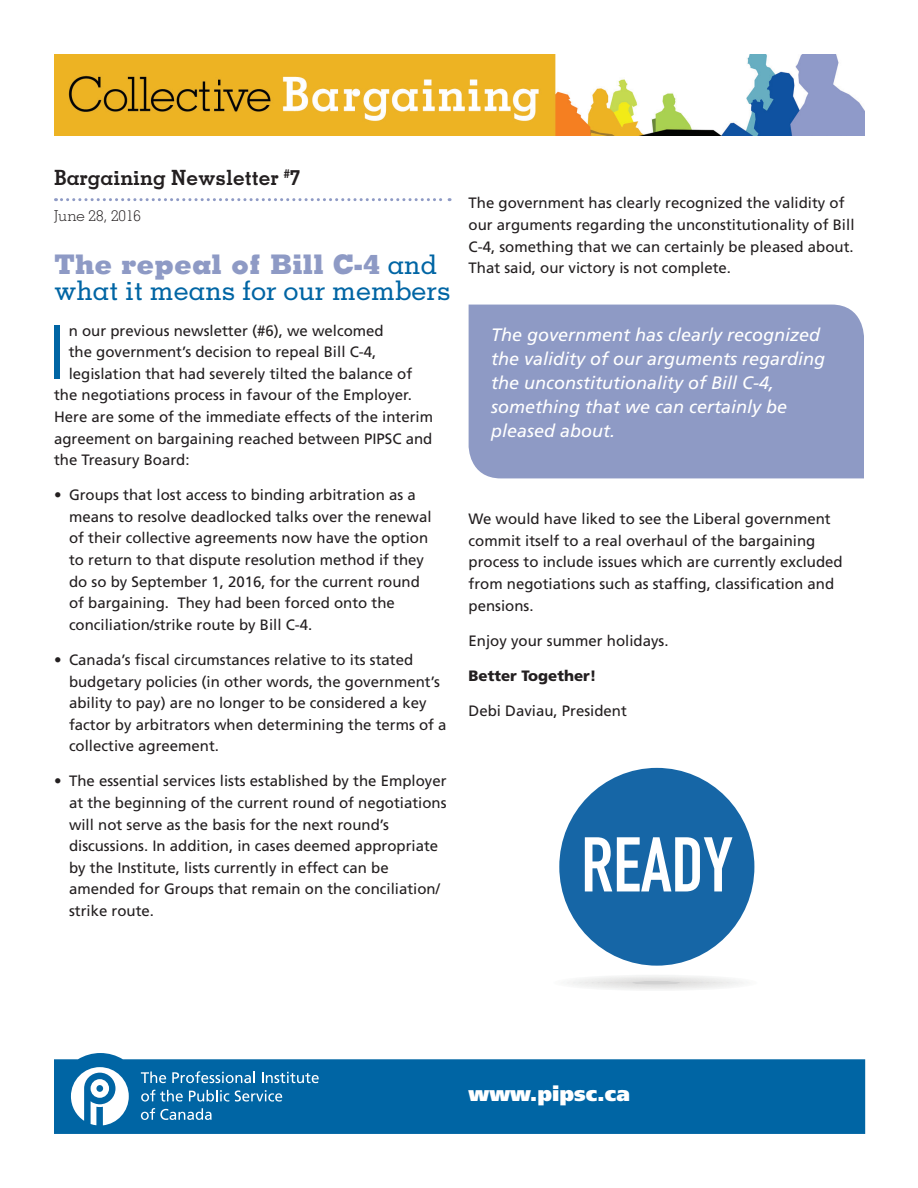
<style>
.page{position:relative;width:918px;height:1188px;background:#fff}
.page>*{position:absolute;margin:0;border:0;box-sizing:border-box;transform-origin:0 0}
.body-e{font:300 76.95px "Frutiger LT Std";color:#0065a4}
.t1{font:700 76.05px "DIN Condensed";color:#fff}
.body-e-2{font:500 27px/26.4px "Memphis LT Std";color:#0065a4}
.t2{font:700 21px "Memphis LT Std";color:#231f20}
.body-e-3{font:900 20.85px "Frutiger LT Std";color:#fff}
.t3{font:italic 18px/24px "Frutiger LT Std";color:#fff}
.body-e-4{font:15px/21.6px "Frutiger LT Std";color:#231f20}
.body-e-5{font:900 15px "Frutiger LT Std";color:#231f20}
.body-e-6{font:300 15px "Memphis LT Std";color:#231f20}
.s1{font-weight:800;color:#8e9ac5}
</style>
<div class="page">
<svg style="left:56px;top:198px;width:394px;height:3px"></svg>
<svg style="left:54px;top:1053px;width:811px;height:81px;background:#1572ab"></svg>
<div style="left:469px;top:305px;width:395px;height:173px;background:#8e9ac5"></div>
<svg style="left:141px;top:1071px;width:25px;height:12px"></svg>
<svg style="left:172px;top:1071px;width:83px;height:12px"></svg>
<svg style="left:262px;top:1072px;width:57px;height:11px"></svg>
<svg style="left:141px;top:1090px;width:42px;height:12px"></svg>
<svg style="left:189px;top:1090px;width:40px;height:12px"></svg>
<svg style="left:235px;top:1090px;width:47px;height:12px"></svg>
<svg style="left:141px;top:1108px;width:71px;height:12px"></svg>
<svg style="left:71px;top:1067px;width:58px;height:58px"></svg>
<img style="left:55px;top:55px;width:809px;height:80px">
<svg style="left:567px;top:975px;width:177px;height:15px"></svg>
<hr style="left:629px;top:981px;width:55px;height:4px;background:#dededd;border-radius:50%">
<hr style="left:631px;top:981px;width:50px;height:4px;background:#d1d1d1;border-radius:50%">
<div style="left:559px;top:768px;width:195px;height:198px;background:#1666a6;border-radius:50%"></div>
<p class="t2" style="left:54px;top:164px;width:248px">Bargaining Newsletter <sup>#</sup>7</p>
<p class="body-e-6" style="left:54px;top:206px;width:89px">June 28, 2016</p>
<p class="body-e-2" style="left:54px;top:251px;width:398px"><span class="s1">The repeal of Bill C-4</span> and what it means for our members</p>
<p class="body-e" style="left:48px;top:309px;width:19px">I</p>
<p class="body-e-4" style="left:69px;top:320px;width:317px">n our previous newsletter (#6), we welcomed</p>
<p class="body-e-4" style="left:69px;top:341px;width:309px">the government’s decision to repeal Bill C-4,</p>
<p class="body-e-4" style="left:69px;top:363px;width:345px">legislation that had severely tilted the balance of</p>
<p class="body-e-4" style="left:54px;top:384px;width:359px">the negotiations process in favour of the Employer.</p>
<p class="body-e-4" style="left:54px;top:406px;width:381px">Here are some of the immediate effects of the interim</p>
<p class="body-e-4" style="left:54px;top:428px;width:380px">agreement on bargaining reached between PIPSC and</p>
<p class="body-e-4" style="left:54px;top:449px;width:137px">the Treasury Board:</p>
<p class="body-e-4" style="left:69px;top:484px;width:364px;text-indent:-15px">• Groups that lost access to binding arbitration as a means to resolve deadlocked talks over the renewal of their collective agreements now have the option to return to that dispute resolution method if they do so by September 1, 2016, for the current round of bargaining. They had been forced onto the conciliation/strike route by Bill C-4.</p>
<p class="body-e-4" style="left:69px;top:649px;width:379px;text-indent:-15px">• Canada’s fiscal circumstances relative to its stated budgetary policies (in other words, the government’s ability to pay) are no longer to be considered a key factor by arbitrators when determining the terms of a collective agreement.</p>
<p class="body-e-4" style="left:69px;top:771px;width:379px;text-indent:-15px">• The essential services lists established by the Employer at the beginning of the current round of negotiations will not serve as the basis for the next round’s discussions. In addition, in cases deemed appropriate by the Institute, lists currently in effect can be amended for Groups that remain on the conciliation/ strike route.</p>
<p class="body-e-4" style="left:469px;top:192px;width:387px">The government has clearly recognized the validity of our arguments regarding the unconstitutionality of Bill C-4, something that we can certainly be pleased about.<br>That said, our victory is not complete.</p>
<p class="t3" style="left:491px;top:322px;width:336px">The government has clearly recognized the validity of our arguments regarding the unconstitutionality of Bill C-4, something that we can certainly be pleased about.</p>
<p class="body-e-4" style="left:469px;top:508px;width:376px">We would have liked to see the Liberal government commit itself to a real overhaul of the bargaining process to include issues which are currently excluded from negotiations such as staffing, classification and pensions.</p>
<p class="body-e-4" style="left:469px;top:630px;width:202px">Enjoy your summer holidays.</p>
<p class="body-e-5" style="left:469px;top:667px;width:129px">Better Together!</p>
<p class="body-e-4" style="left:469px;top:700px;width:160px">Debi Daviau, President</p>
<h2 class="t1" style="left:581px;top:820px;width:153px">READY</h2>
<p class="body-e-3" style="left:469px;top:1081px;width:163px">www.pipsc.ca</p>
</div>
